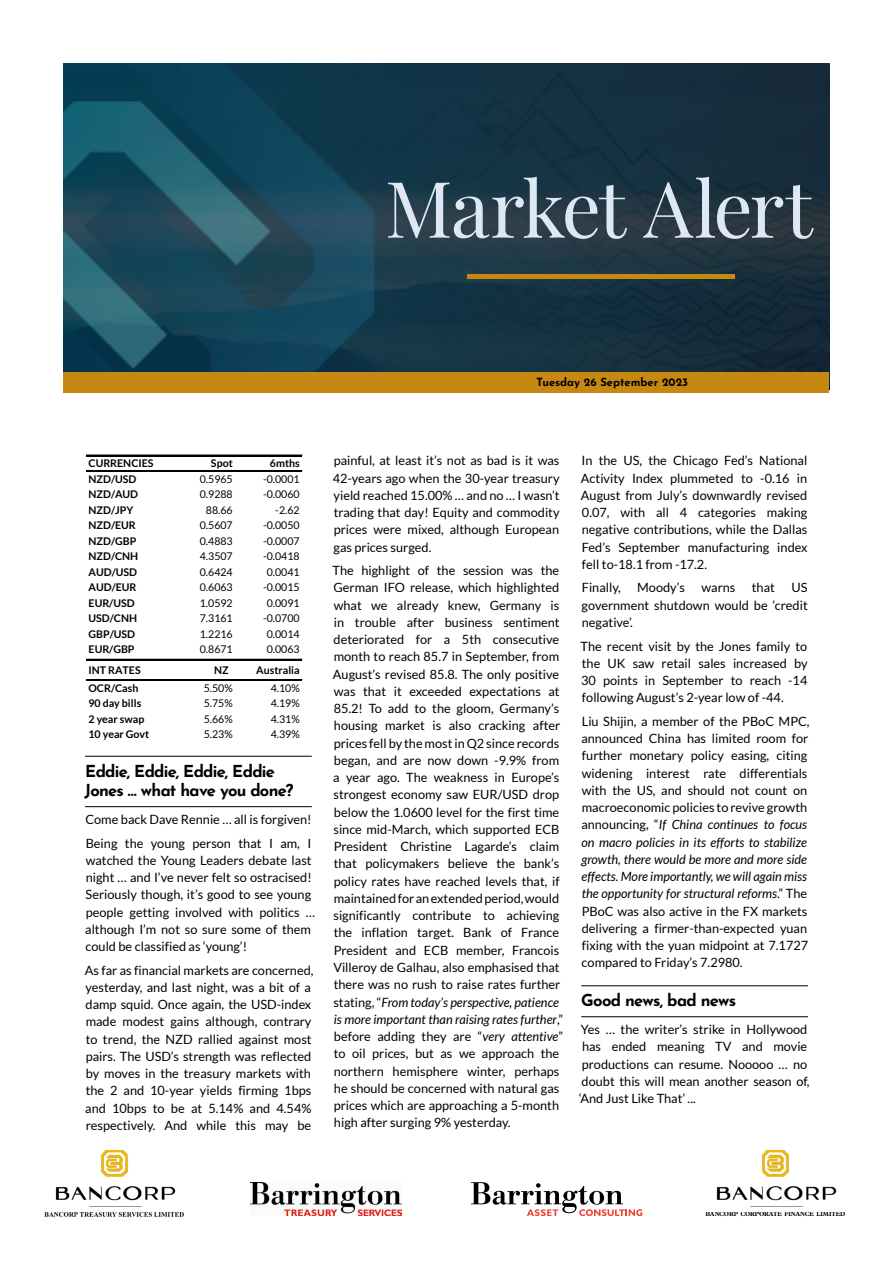
<style>
.page{position:relative;width:893px;height:1263px;background:#fff}
.page>*{position:absolute;margin:0;border:0;box-sizing:border-box;transform-origin:0 0}
.t1{font:78px "Playfair Display";letter-spacing:-.03em;color:#dee8f3}
.t2{font:700 16.5px/19.5px "Josefin Sans";letter-spacing:-.04em;color:#000}
.t3{font:12.75px/17.2px "Lato";color:#000}
.t4{font:700 11.25px "Josefin Sans";color:#000}
.t5{font:10.65px "Lato";color:#000}
.t6{font:700 10.65px "Lato";color:#000}
.t7{font:700 6.45px "Plantin Std";letter-spacing:-.01em;color:#000;scale:.93 1}
.s1{font-style:italic}
</style>
<div class="page">
<hr style="left:85px;top:756px;width:227px;height:1px;background:#000">
<hr style="left:85px;top:806px;width:227px;height:1px;background:#000">
<hr style="left:86px;top:455px;width:216px;height:1px;background:#000">
<hr style="left:86px;top:470px;width:216px;height:1px;background:#000">
<hr style="left:86px;top:659px;width:216px;height:1px;background:#000">
<hr style="left:86px;top:679px;width:216px;height:1px;background:#000">
<hr style="left:86px;top:680px;width:216px;height:1px;background:#000">
<hr style="left:581px;top:985px;width:227px;height:1px;background:#000">
<hr style="left:581px;top:1016px;width:227px;height:1px;background:#000">
<img style="left:44px;top:1150px;width:140px;height:67px">
<img style="left:251px;top:1182px;width:151px;height:33px">
<img style="left:716px;top:1150px;width:121px;height:57px">
<img style="left:64px;top:64px;width:765px;height:308px">
<div style="left:64px;top:372px;width:765px;height:21px;background:#c78812"></div>
<hr style="left:467px;top:275px;width:268px;height:4px;background:#c78812">
<svg style="left:471px;top:1182px;width:171px;height:34px"></svg>
<h1 class="t1" style="left:385px;top:148px;width:429px">Market Alert</h1>
<p class="t4" style="left:536px;top:372px;width:153px">Tuesday 26 September 2023</p>
<p class="t6" style="left:89px;top:457px;width:67px">CURRENCIES</p>
<p class="t6" style="left:211px;top:457px;width:23px">Spot</p>
<p class="t6" style="left:270px;top:457px;width:31px">6mths</p>
<p class="t6" style="left:89px;top:473px;width:49px">NZD/USD</p>
<p class="t5" style="left:200px;top:473px;width:34px">0.5965</p>
<p class="t5" style="left:263px;top:473px;width:38px">-0.0001</p>
<p class="t6" style="left:89px;top:488px;width:51px">NZD/AUD</p>
<p class="t5" style="left:200px;top:488px;width:34px">0.9288</p>
<p class="t5" style="left:263px;top:488px;width:38px">-0.0060</p>
<p class="t6" style="left:89px;top:504px;width:46px">NZD/JPY</p>
<p class="t5" style="left:206px;top:504px;width:28px">88.66</p>
<p class="t5" style="left:275px;top:504px;width:26px">-2.62</p>
<p class="t6" style="left:89px;top:519px;width:49px">NZD/EUR</p>
<p class="t5" style="left:200px;top:519px;width:34px">0.5607</p>
<p class="t5" style="left:263px;top:519px;width:38px">-0.0050</p>
<p class="t6" style="left:89px;top:535px;width:49px">NZD/GBP</p>
<p class="t5" style="left:200px;top:535px;width:34px">0.4883</p>
<p class="t5" style="left:263px;top:535px;width:38px">-0.0007</p>
<p class="t6" style="left:89px;top:550px;width:51px">NZD/CNH</p>
<p class="t5" style="left:200px;top:550px;width:34px">4.3507</p>
<p class="t5" style="left:263px;top:550px;width:38px">-0.0418</p>
<p class="t6" style="left:89px;top:566px;width:50px">AUD/USD</p>
<p class="t5" style="left:200px;top:566px;width:34px">0.6424</p>
<p class="t5" style="left:267px;top:566px;width:34px">0.0041</p>
<p class="t6" style="left:89px;top:581px;width:49px">AUD/EUR</p>
<p class="t5" style="left:200px;top:581px;width:34px">0.6063</p>
<p class="t5" style="left:263px;top:581px;width:38px">-0.0015</p>
<p class="t6" style="left:89px;top:597px;width:48px">EUR/USD</p>
<p class="t5" style="left:200px;top:597px;width:34px">1.0592</p>
<p class="t5" style="left:267px;top:597px;width:34px">0.0091</p>
<p class="t6" style="left:89px;top:612px;width:50px">USD/CNH</p>
<p class="t5" style="left:200px;top:612px;width:34px">7.3161</p>
<p class="t5" style="left:263px;top:612px;width:38px">-0.0700</p>
<p class="t6" style="left:89px;top:627px;width:48px">GBP/USD</p>
<p class="t5" style="left:200px;top:628px;width:34px">1.2216</p>
<p class="t5" style="left:267px;top:628px;width:34px">0.0014</p>
<p class="t6" style="left:89px;top:643px;width:47px">EUR/GBP</p>
<p class="t5" style="left:200px;top:643px;width:34px">0.8671</p>
<p class="t5" style="left:267px;top:643px;width:34px">0.0063</p>
<p class="t6" style="left:89px;top:664px;width:54px">INT RATES</p>
<p class="t6" style="left:214px;top:664px;width:16px">NZ</p>
<p class="t6" style="left:256px;top:664px;width:45px">Australia</p>
<p class="t6" style="left:89px;top:682px;width:51px">OCR/Cash</p>
<p class="t5" style="left:204px;top:682px;width:31px">5.50%</p>
<p class="t5" style="left:271px;top:682px;width:31px">4.10%</p>
<p class="t6" style="left:89px;top:697px;width:54px">90 day bills</p>
<p class="t5" style="left:204px;top:698px;width:31px">5.75%</p>
<p class="t5" style="left:271px;top:698px;width:31px">4.19%</p>
<p class="t6" style="left:89px;top:713px;width:57px">2 year swap</p>
<p class="t5" style="left:204px;top:713px;width:31px">5.66%</p>
<p class="t5" style="left:271px;top:713px;width:31px">4.31%</p>
<p class="t6" style="left:89px;top:728px;width:62px">10 year Govt</p>
<p class="t5" style="left:204px;top:729px;width:31px">5.23%</p>
<p class="t5" style="left:271px;top:729px;width:31px">4.39%</p>
<p class="t2" style="left:84px;top:758px;width:210px">Eddie, Eddie, Eddie, Eddie<br>Jones … what have you done?</p>
<p class="t3" style="left:85px;top:807px;width:228px;line-height:23.7px">Come back Dave Rennie … all is forgiven!<br>Being the young person that I am, I</p>
<p class="t3" style="left:85px;top:851px;width:231px">watched the Young Leaders debate last night … and I’ve never felt so ostracised!<br>Seriously though, it’s good to see young people getting involved with politics … although I’m not so sure some of them could be classified as ‘young’!</p>
<p class="t3" style="left:85px;top:961px;width:230px">As far as financial markets are concerned, yesterday, and last night, was a bit of a damp squid. Once again, the USD-index made modest gains although, contrary to trend, the NZD rallied against most pairs. The USD’s strength was reflected by moves in the treasury markets with the 2 and 10-year yields firming 1bps and 10bps to be at 5.14% and 4.54% respectively. And while this may be</p>
<p class="t3" style="left:333px;top:452px;width:228px;text-align:justify">painful, at least it’s not as bad is it was 42-years ago when the 30-year treasury yield reached 15.00% … and no … I wasn’t trading that day! Equity and commodity prices were mixed, although European gas prices surged.</p>
<p class="t3" style="left:333px;top:562px;width:232px">The highlight of the session was the German IFO release, which highlighted what we already knew, Germany is in trouble after business sentiment deteriorated for a 5th consecutive month to reach 85.7 in September, from August’s revised 85.8. The only positive was that it exceeded expectations at 85.2! To add to the gloom, Germany’s housing market is also cracking after prices fell by the most in Q2 since records began, and are now down -9.9% from a year ago. The weakness in Europe’s strongest economy saw EUR/USD drop below the 1.0600 level for the first time since mid-March, which supported ECB President Christine Lagarde’s claim that policymakers believe the bank’s policy rates have reached levels that, if maintained for an extended period, would significantly contribute to achieving the inflation target. Bank of France President and ECB member, Francois Villeroy de Galhau, also emphasised that there was no rush to raise rates further stating, “<span class="s1">From today’s perspective, patience is more important than raising rates further</span>,” before adding they are “<span class="s1">very attentive</span>” to oil prices, but as we approach the northern hemisphere winter, perhaps he should be concerned with natural gas prices which are approaching a 5-month high after surging 9% yesterday.</p>
<p class="t3" style="left:581px;top:452px;width:228px;text-align:justify">In the US, the Chicago Fed’s National Activity Index plummeted to -0.16 in August from July’s downwardly revised 0.07, with all 4 categories making negative contributions, while the Dallas Fed’s September manufacturing index fell to-18.1 from -17.2.</p>
<p class="t3" style="left:582px;top:579px;width:40px">Finally,</p>
<p class="t3" style="left:637px;top:579px;width:49px">Moody’s</p>
<p class="t3" style="left:701px;top:579px;width:35px">warns</p>
<p class="t3" style="left:752px;top:579px;width:25px">that</p>
<p class="t3" style="left:582px;top:579px;width:228px;text-align:justify;text-indent:210px">US government shutdown would be ‘credit negative’.</p>
<p class="t3" style="left:581px;top:637px;width:229px;text-align:justify">The recent visit by the Jones family to the UK saw retail sales increased by 30 points in September to reach -14 following August’s 2-year low of -44.</p>
<p class="t3" style="left:581px;top:713px;width:230px">Liu Shijin, a member of the PBoC MPC, announced China has limited room for further monetary policy easing, citing widening interest rate differentials with the US, and should not count on macroeconomic policies to revive growth announcing, “<span class="s1">If China continues to focus on macro policies in its efforts to stabilize growth, there would be more and more side effects. More importantly, we will again miss the opportunity for structural reforms</span>.” The PBoC was also active in the FX markets delivering a firmer-than-expected yuan fixing with the yuan midpoint at 7.1727 compared to Friday’s 7.2980.</p>
<p class="t2" style="left:581px;top:988px;width:156px">Good news, bad news</p>
<p class="t3" style="left:579px;top:1021px;width:232px">Yes … the writer’s strike in Hollywood has ended meaning TV and movie productions can resume. Nooooo … no doubt this will mean another season of, ‘And Just Like That’ ...</p>
<p class="t7" style="left:705px;top:1210px;width:152px">BANCORP CORPORATE FINANCE LIMITED</p>
</div>
